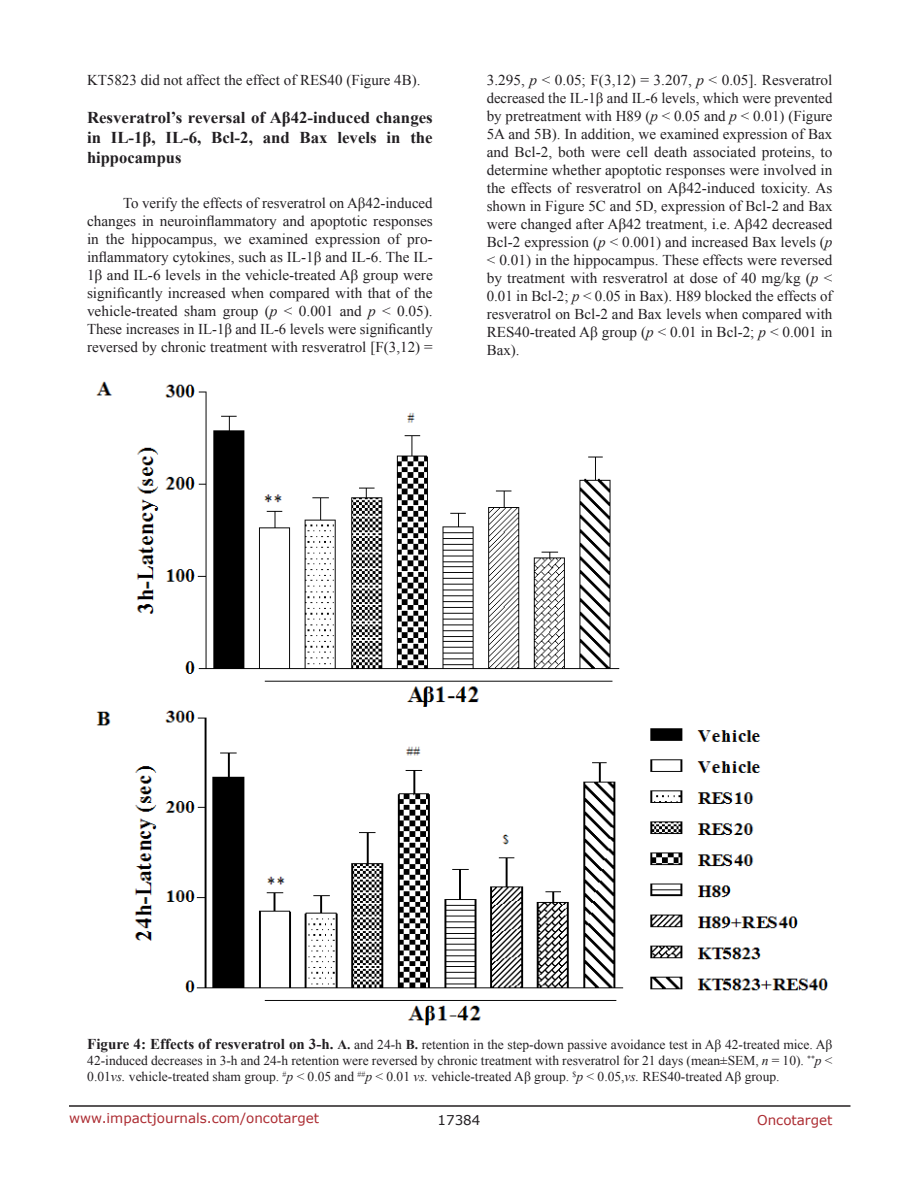
<style>
.page{position:relative;width:918px;height:1188px;background:#fff}
.page>*{position:absolute;margin:0;border:0;box-sizing:border-box;transform-origin:0 0}
.SubHeading{font:700 16.5px/19.8px "Times New Roman";color:#221f22;text-align:justify}
.BodyText{font:15px/18px "Times New Roman";color:#221f22;text-align:justify}
.FigureText{font:13.5px/16.2px "Times New Roman";color:#221f22;text-align:justify}
.t1{font:13.5px "Verdana";color:#ac2b31}
.t2{font:13.5px "Verdana";color:#221f22}
.s1{font-style:italic}
.s2{font-weight:700;font-size:15px}
.s3{font-weight:700}
</style>
<div class="page">
<hr style="left:69px;top:1105px;width:781px;height:2px;background:#231f20">
<img style="left:96px;top:381px;width:732px;height:645px">
<p class="BodyText" style="left:87px;top:71px;width:335px">KT5823 did not affect the effect of RES40 (Figure 4B).</p>
<p class="SubHeading" style="left:87px;top:107px;width:347px">Resveratrol’s reversal of Aβ42-induced changes in IL-1β, IL-6, Bcl-2, and Bax levels in the hippocampus</p>
<p class="BodyText" style="left:87px;top:194px;width:347px;text-indent:36px">To verify the effects of resveratrol on Aβ42-induced changes in neuroinflammatory and apoptotic responses in the hippocampus, we examined expression of pro&shy;inflammatory cytokines, such as IL-1β and IL-6. The IL-1β and IL-6 levels in the vehicle-treated Aβ group were significantly increased when compared with that of the vehicle-treated sham group (<span class="s1">p</span> &lt; 0.001 and <span class="s1">p</span> &lt; 0.05).<br>These increases in IL-1β and IL-6 levels were significantly reversed by chronic treatment with resveratrol [F(3,12) =</p>
<p class="BodyText" style="left:487px;top:71px;width:347px">3.295, <span class="s1">p</span> &lt; 0.05; F(3,12) = 3.207, <span class="s1">p</span> &lt; 0.05]. Resveratrol decreased the IL-1β and IL-6 levels, which were prevented by pretreatment with H89 (<span class="s1">p</span> &lt; 0.05 and <span class="s1">p</span> &lt; 0.01) (Figure 5A and 5B). In addition, we examined expression of Bax and Bcl-2, both were cell death associated proteins, to determine whether apoptotic responses were involved in the effects of resveratrol on Aβ42-induced toxicity. As shown in Figure 5C and 5D, expression of Bcl-2 and Bax were changed after Aβ42 treatment, i.e. Aβ42 decreased Bcl-2 expression (<span class="s1">p</span> &lt; 0.001) and increased Bax levels (<span class="s1">p </span>&lt; 0.01) in the hippocampus. These effects were reversed by treatment with resveratrol at dose of 40 mg/kg (<span class="s1">p</span> &lt; 0.01 in Bcl-2; <span class="s1">p</span> &lt; 0.05 in Bax). H89 blocked the effects of resveratrol on Bcl-2 and Bax levels when compared with RES40-treated Aβ group (<span class="s1">p</span> &lt; 0.01 in Bcl-2; <span class="s1">p</span> &lt; 0.001 in Bax).</p>
<p class="FigureText" style="left:87px;top:1036px;width:747px"><span class="s2">Figure 4: Effects of resveratrol on 3-h.</span> <span class="s3">A.</span> and 24-h <span class="s3">B.</span> retention in the step-down passive avoidance test in Aβ 42-treated mice. Aβ 42-induced decreases in 3-h and 24-h retention were reversed by chronic treatment with resveratrol for 21 days (mean±SEM, <span class="s1">n</span> = 10). <sup>**</sup><span class="s1">p</span> &lt; 0.01<span class="s1">vs.</span> vehicle-treated sham group. <sup>#</sup><span class="s1">p</span> &lt; 0.05 and <sup>##</sup><span class="s1">p</span> &lt; 0.01 <span class="s1">vs.</span> vehicle-treated Aβ group. <sup>$</sup><span class="s1">p</span> &lt; 0.05,<span class="s1">vs.</span> RES40-treated Aβ group.</p>
<p class="t1" style="left:69px;top:1109px;width:252px">www.impactjournals.com/oncotarget</p>
<p class="t2" style="left:438px;top:1111px;width:44px">17384</p>
<p class="t1" style="left:757px;top:1111px;width:77px">Oncotarget</p>
</div>
